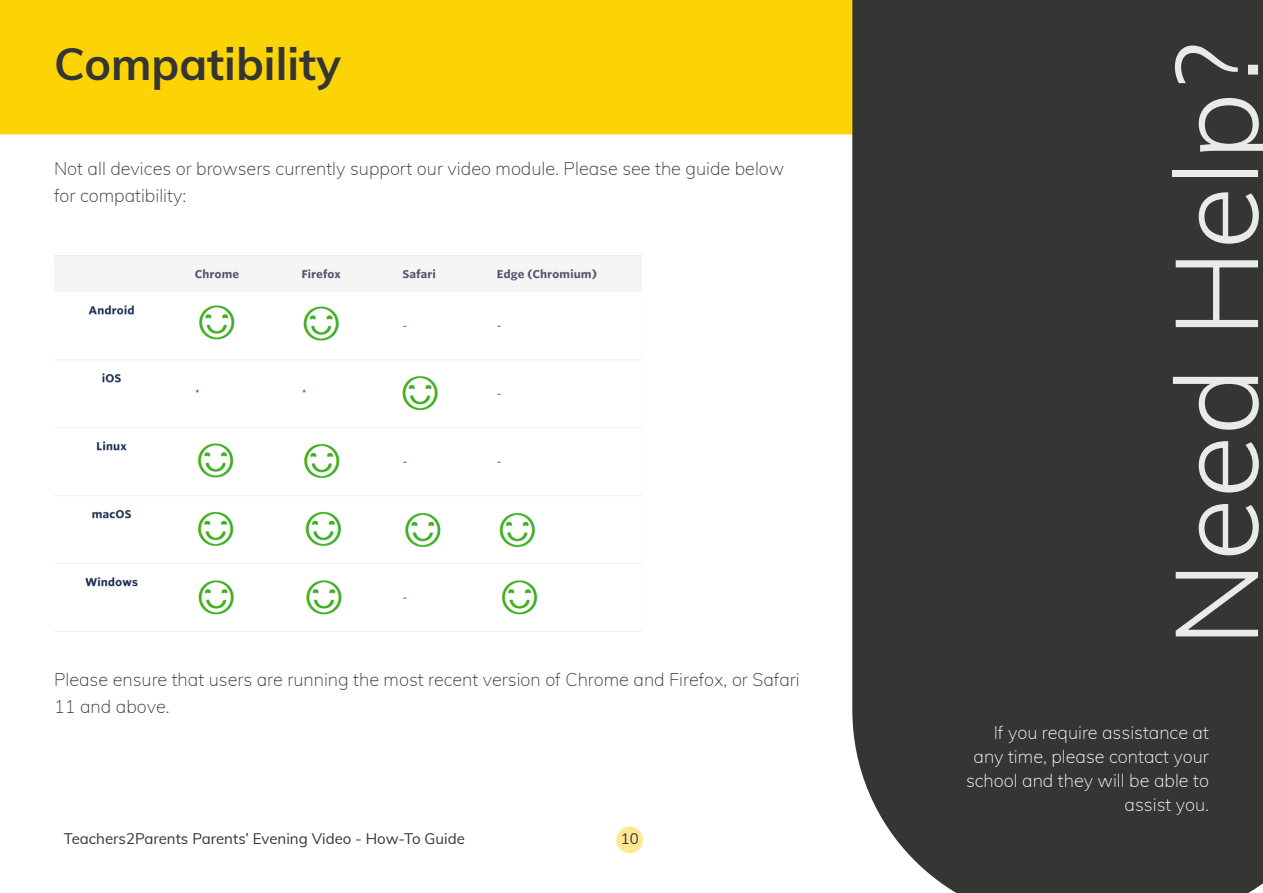
<style>
.page{position:relative;width:1263px;height:893px;background:#fff}
.page>*{position:absolute;margin:0;border:0;box-sizing:border-box;transform-origin:0 0}
.t1{font:300 115.65px "Muli";color:#e8ebe8}
.t2{font:700 45px "Muli";color:#353534}
.t3{font:200 18px/27px "Muli";color:#353534}
.t4{font:200 18px/24px "Muli";color:#fff;text-align:right}
.t5{font:15px "Muli";color:#353534}
</style>
<div class="page">
<div style="left:616px;top:827px;width:27px;height:26px;background:#fee894;border-radius:50%"></div>
<div style="left:0;top:0;width:852px;height:134px;background:#fcd406"></div>
<div style="left:852px;top:0;width:411px;height:893px;background:#353534"></div>
<img style="left:54px;top:255px;width:588px;height:377px">
<p class="t2" style="left:54px;top:31px;width:289px">Compatibility</p>
<p class="t3" style="left:54px;top:154px;width:732px">Not all devices or browsers currently support our video module. Please see the guide below for compatibility:</p>
<p class="t3" style="left:54px;top:665px;width:747px">Please ensure that users are running the most recent version of Chrome and Firefox, or Safari<br>11 and above.</p>
<p class="t5" style="left:64px;top:828px;width:403px">Teachers2Parents Parents’ Evening Video - How-To Guide</p>
<p class="t5" style="left:621px;top:828px;width:19px">10</p>
<p class="t1" style="left:1132px;top:647px;width:606px;rotate:-90deg">Need Help?</p>
<p class="t4" style="left:994px;top:719px;width:217px">If you require assistance at</p>
<p class="t4" style="left:966px;top:743px;width:244px">any time, please contact your school and they will be able to assist you.</p>
</div>
